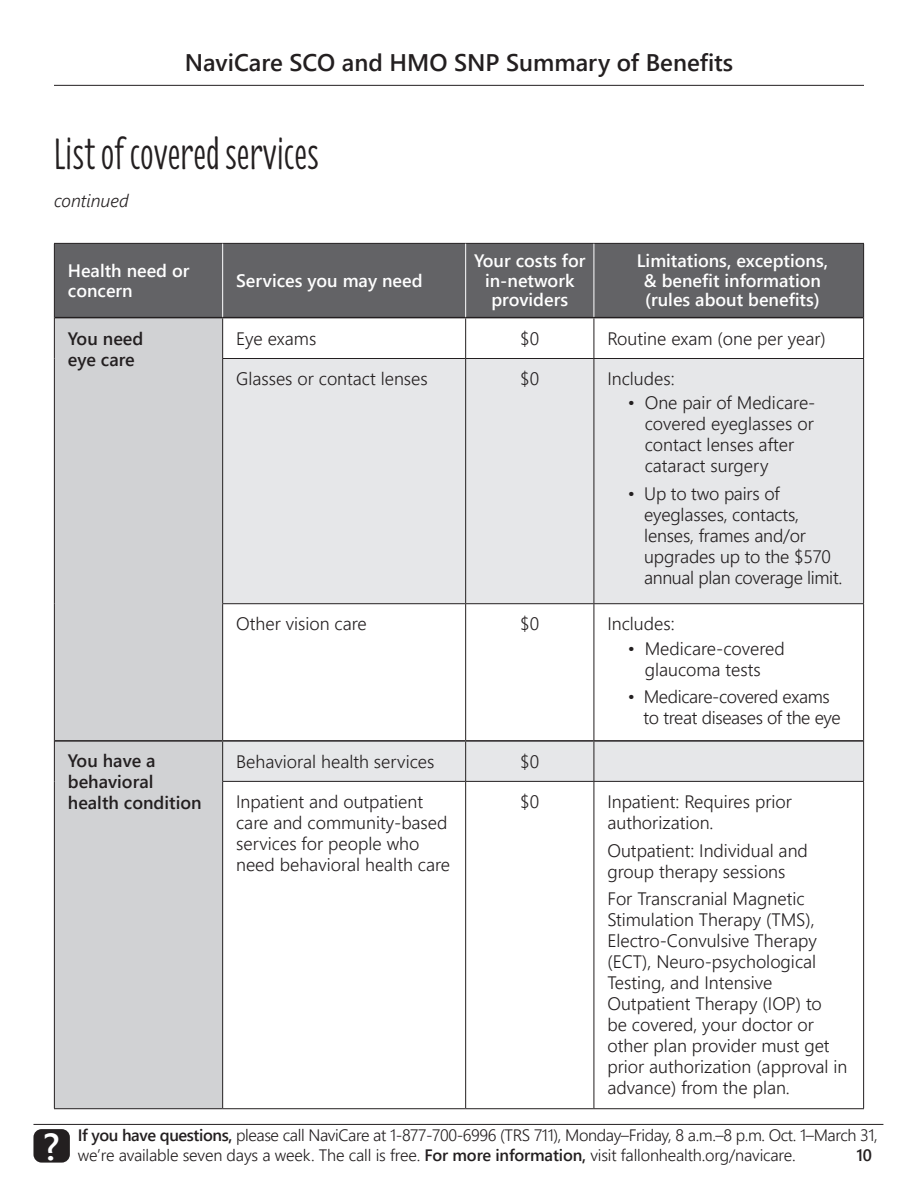
<style>
.page{position:relative;width:918px;height:1188px;background:#fff}
.page>*{position:absolute;margin:0;border:0;box-sizing:border-box;transform-origin:0 0}
._1_ABC_header_FLOR_3{font:45px "Florence";color:#231f20}
.t1{font:37.5px "Webly Sleek UI Semibold";color:#fff}
.t2{font:24px "Webly Sleek UI Semibold";color:#231f20}
.bullet_in_chart{font:18px/21px "Webly Sleek UI Semilight";color:#231f20}
.Table_text{font:18px/21px "Webly Sleek UI Semilight";color:#231f20}
.Table_text-2{font:18px/19.5px "Webly Sleek UI Semibold";color:#fff;text-align:center}
.Table_text-3{font:18px/21px "Webly Sleek UI Semibold";color:#231f20}
.bullet_in_chart-2{font:18px/21px "Webly Sleek UI Semilight";letter-spacing:-.02em;color:#231f20}
.Table_bullets_1{font:18px "Webly Sleek UI Semilight";color:#231f20}
.t3{font:italic 18px "Webly Sleek UI Semilight";color:#231f20}
.Normal_pre-bullets{font:18px "Webly Sleek UI Semilight";color:#231f20}
.t4{font:16.5px/19.8px "Webly Sleek UI Semilight";letter-spacing:-.025em;color:#231f20}
.t5{font:16.5px "Webly Sleek UI Semibold";color:#231f20}
.s1{font-family:"Webly Sleek UI Semibold"}
</style>
<div class="page">
<hr style="left:33px;top:1124px;width:850px;height:1px;background:#231f20">
<div style="left:33px;top:1129px;width:37px;height:34px;background:#231f20;border-radius:8px"></div>
<hr style="left:54px;top:85px;width:810px;height:1px;background:#231f20">
<div style="left:55px;top:244px;width:808px;height:73px;background:#636366"></div>
<div style="left:54px;top:318px;width:168px;height:790px;background:#d1d2d4"></div>
<svg style="left:223px;top:359px;width:640px;height:422px;fill:#e6e7e9"></svg>
<hr style="left:54px;top:318px;width:1px;height:40px;background:#231f20">
<hr style="left:54px;top:359px;width:1px;height:245px;background:#231f20">
<hr style="left:54px;top:604px;width:1px;height:137px;background:#231f20">
<hr style="left:222px;top:318px;width:1px;height:40px;background:#231f20">
<hr style="left:465px;top:318px;width:1px;height:40px;background:#231f20">
<hr style="left:594px;top:318px;width:1px;height:40px;background:#231f20">
<hr style="left:863px;top:318px;width:1px;height:40px;background:#231f20">
<hr style="left:222px;top:358px;width:244px;height:1px;background:#231f20">
<hr style="left:222px;top:359px;width:1px;height:244px;background:#231f20">
<hr style="left:466px;top:358px;width:128px;height:1px;background:#231f20">
<hr style="left:465px;top:359px;width:1px;height:244px;background:#231f20">
<hr style="left:594px;top:358px;width:270px;height:1px;background:#231f20">
<hr style="left:594px;top:359px;width:1px;height:244px;background:#231f20">
<hr style="left:863px;top:359px;width:1px;height:244px;background:#231f20">
<hr style="left:222px;top:603px;width:244px;height:1px;background:#231f20">
<hr style="left:222px;top:604px;width:1px;height:136px;background:#231f20">
<hr style="left:466px;top:603px;width:128px;height:1px;background:#231f20">
<hr style="left:465px;top:604px;width:1px;height:136px;background:#231f20">
<hr style="left:594px;top:603px;width:270px;height:1px;background:#231f20">
<hr style="left:594px;top:604px;width:1px;height:136px;background:#231f20">
<hr style="left:863px;top:604px;width:1px;height:137px;background:#231f20">
<hr style="left:54px;top:741px;width:1px;height:40px;background:#231f20">
<hr style="left:54px;top:781px;width:1px;height:327px;background:#231f20">
<hr style="left:222px;top:742px;width:1px;height:39px;background:#231f20">
<hr style="left:465px;top:742px;width:1px;height:39px;background:#231f20">
<hr style="left:594px;top:742px;width:1px;height:39px;background:#231f20">
<hr style="left:863px;top:741px;width:1px;height:40px;background:#231f20">
<hr style="left:222px;top:781px;width:244px;height:1px;background:#231f20">
<hr style="left:222px;top:782px;width:1px;height:326px;background:#231f20">
<hr style="left:466px;top:781px;width:128px;height:1px;background:#231f20">
<hr style="left:465px;top:782px;width:1px;height:326px;background:#231f20">
<hr style="left:594px;top:781px;width:270px;height:1px;background:#231f20">
<hr style="left:594px;top:782px;width:1px;height:326px;background:#231f20">
<hr style="left:863px;top:782px;width:1px;height:326px;background:#231f20">
<hr style="left:54px;top:1108px;width:169px;height:1px;background:#231f20">
<hr style="left:223px;top:1108px;width:243px;height:1px;background:#231f20">
<hr style="left:466px;top:1108px;width:128px;height:1px;background:#231f20">
<hr style="left:594px;top:1108px;width:270px;height:1px;background:#231f20">
<hr style="left:54px;top:243px;width:169px;height:1px;background:#231f20">
<hr style="left:54px;top:244px;width:1px;height:74px;background:#231f20">
<hr style="left:223px;top:243px;width:243px;height:1px;background:#231f20">
<hr style="left:466px;top:243px;width:128px;height:1px;background:#231f20">
<hr style="left:594px;top:243px;width:270px;height:1px;background:#231f20">
<hr style="left:863px;top:244px;width:1px;height:74px;background:#231f20">
<hr style="left:55px;top:317px;width:168px;height:1px;background:#231f20">
<hr style="left:223px;top:317px;width:243px;height:1px;background:#231f20">
<hr style="left:466px;top:317px;width:128px;height:1px;background:#231f20">
<hr style="left:594px;top:317px;width:269px;height:1px;background:#231f20">
<hr style="left:222px;top:244px;width:1px;height:73px;background:#fff">
<hr style="left:465px;top:244px;width:1px;height:73px;background:#fff">
<hr style="left:594px;top:244px;width:1px;height:73px;background:#fff">
<hr style="left:55px;top:740px;width:168px;height:2px;background:#231f20">
<hr style="left:223px;top:740px;width:243px;height:2px;background:#231f20">
<hr style="left:466px;top:740px;width:128px;height:2px;background:#231f20">
<hr style="left:594px;top:740px;width:269px;height:2px;background:#231f20">
<h3 class="t2" style="left:185px;top:45px;width:550px">NaviCare SCO and HMO SNP Summary of Benefits</h3>
<p class="_1_ABC_header_FLOR_3" style="left:54px;top:118px;width:267px">List of covered services</p>
<p class="t3" style="left:54px;top:188px;width:76px">continued</p>
<p class="Table_text-2" style="left:68px;top:260px;width:123px;text-align:left">Health need or concern</p>
<p class="Table_text-2" style="left:236px;top:270px;width:188px">Services you may need</p>
<p class="Table_text-2" style="left:474px;top:251px;width:113px">Your costs for in-network providers</p>
<p class="Table_text-2" style="left:637px;top:251px;width:193px">Limitations, exceptions, &amp; benefit information (rules about benefits)</p>
<p class="Table_text-3" style="left:68px;top:327px;width:77px">You need eye care</p>
<p class="Table_bullets_1" style="left:236px;top:325px;width:82px">Eye exams</p>
<p class="Normal_pre-bullets" style="left:520px;top:325px;width:20px">$0</p>
<p class="bullet_in_chart" style="left:607px;top:327px;width:220px">Routine exam (one per year)</p>
<p class="Table_bullets_1" style="left:236px;top:365px;width:193px">Glasses or contact lenses</p>
<p class="Normal_pre-bullets" style="left:520px;top:365px;width:20px">$0</p>
<p class="bullet_in_chart" style="left:607px;top:367px;width:69px">Includes:</p>
<p class="bullet_in_chart" style="left:645px;top:392px;width:172px;text-indent:-17px">• One pair of Medicare&shy;covered eyeglasses or contact lenses after cataract surgery</p>
<p class="bullet_in_chart" style="left:644px;top:482px;width:200px;text-indent:-17px">• Up to two pairs of eyeglasses, contacts, lenses, frames and/or upgrades up to the $570 annual plan coverage limit.</p>
<p class="Table_text" style="left:236px;top:613px;width:132px">Other vision care</p>
<p class="Table_text" style="left:520px;top:613px;width:20px">$0</p>
<p class="bullet_in_chart" style="left:607px;top:613px;width:69px">Includes:</p>
<p class="bullet_in_chart" style="left:628px;top:637px;width:159px;text-align:center">• Medicare-covered glaucoma tests</p>
<p class="bullet_in_chart-2" style="left:644px;top:686px;width:199px;text-indent:-16px">• Medicare-covered exams to treat diseases of the eye</p>
<p class="Table_text-3" style="left:68px;top:750px;width:135px">You have a behavioral health condition</p>
<p class="Table_text" style="left:236px;top:750px;width:200px">Behavioral health services</p>
<p class="Table_text" style="left:520px;top:750px;width:20px">$0</p>
<p class="Table_text" style="left:236px;top:790px;width:215px">Inpatient and outpatient care and community-based services for people who need behavioral health care</p>
<p class="Table_text" style="left:520px;top:790px;width:20px">$0</p>
<p class="bullet_in_chart" style="left:607px;top:790px;width:186px">Inpatient: Requires prior authorization.</p>
<p class="bullet_in_chart" style="left:607px;top:839px;width:202px">Outpatient: Individual and group therapy sessions</p>
<p class="bullet_in_chart" style="left:607px;top:888px;width:242px">For Transcranial Magnetic<br>Stimulation Therapy (TMS),<br>Electro-Convulsive Therapy (ECT), Neuro-psychological<br>Testing, and Intensive<br>Outpatient Therapy (IOP) to<br>be covered, your doctor or other plan provider must get prior authorization (approval in advance) from the plan.</p>
<h2 class="t1" style="left:43px;top:1118px;width:18px">?</h2>
<p class="t4" style="left:78px;top:1124px;width:802px"><span class="s1">If you have questions,</span> please call NaviCare at 1-877-700-6996 (TRS 711), Monday–Friday, 8 a.m.–8 p.m. Oct. 1–March 31, we’re available seven days a week. The call is free. <span class="s1">For more information,</span> visit fallonhealth.org/navicare.</p>
<p class="t5" style="left:856px;top:1142px;width:17px">10</p>
</div>
